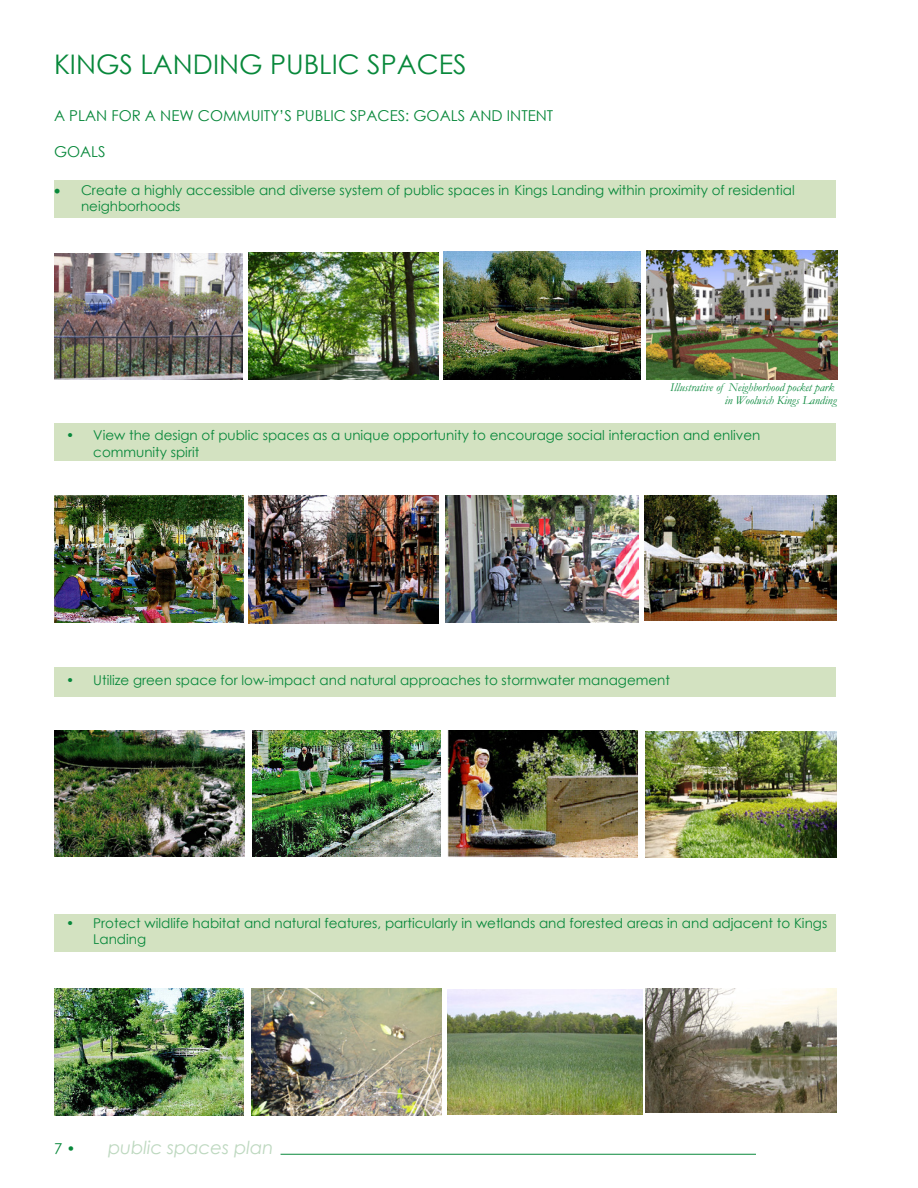
<style>
.page{position:relative;width:918px;height:1188px;background:#fff}
.page>*{position:absolute;margin:0;border:0;box-sizing:border-box;transform-origin:0 0}
.t1{font:27px "Century Gothic";color:#08883b}
.t2{font:italic 18px "Century Gothic";color:#bdd8bf}
.t3{font:15px "Century Gothic";color:#08883b}
.t4{font:13.5px/16.2px "Century Gothic";color:#08883b}
.Body_Text{font:italic 12px "Garamond";color:#08883b}
</style>
<div class="page">
<div style="left:55px;top:423px;width:781px;height:37px;background:#d3e2c1"></div>
<div style="left:55px;top:181px;width:781px;height:37px;background:#d3e2c1"></div>
<div style="left:55px;top:667px;width:781px;height:30px;background:#d3e2c1"></div>
<div style="left:55px;top:914px;width:781px;height:37px;background:#d3e2c1"></div>
<img style="left:54px;top:495px;width:189px;height:127px">
<img style="left:54px;top:730px;width:191px;height:126px">
<img style="left:252px;top:731px;width:189px;height:126px">
<img style="left:447px;top:730px;width:191px;height:128px">
<img style="left:54px;top:989px;width:190px;height:126px">
<img style="left:446px;top:495px;width:193px;height:127px">
<img style="left:646px;top:251px;width:191px;height:129px">
<img style="left:443px;top:251px;width:198px;height:129px">
<img style="left:644px;top:495px;width:193px;height:126px">
<img style="left:249px;top:253px;width:190px;height:126px">
<img style="left:645px;top:731px;width:192px;height:126px">
<img style="left:251px;top:989px;width:191px;height:126px">
<img style="left:54px;top:253px;width:188px;height:127px">
<img style="left:448px;top:989px;width:195px;height:125px">
<img style="left:646px;top:988px;width:191px;height:125px">
<img style="left:248px;top:495px;width:190px;height:129px">
<hr style="left:281px;top:1154px;width:475px;height:1px;background:#08883b">
<p class="t1" style="left:54px;top:46px;width:414px">KINGS LANDING PUBLIC SPACES</p>
<p class="t3" style="left:54px;top:105px;width:501px">A PLAN FOR A NEW COMMUITY’S PUBLIC SPACES: GOALS AND INTENT</p>
<p class="t3" style="left:54px;top:141px;width:53px">GOALS</p>
<p class="t4" style="left:81px;top:182px;width:715px;text-indent:-27px">• Create a highly accessible and diverse system of public spaces in Kings Landing within proximity of residential neighborhoods</p>
<p class="Body_Text" style="left:670px;top:379px;width:166px">Illustrative of Neighborhood pocket park</p>
<p class="Body_Text" style="left:725px;top:392px;width:113px">in Woolwich Kings Landing</p>
<p class="t4" style="left:93px;top:427px;width:669px;text-indent:-27px">• View the design of public spaces as a unique opportunity to encourage social interaction and enliven community spirit</p>
<p class="t4" style="left:66px;top:672px;width:605px">• Utilize green space for low-impact and natural approaches to stormwater management</p>
<p class="t4" style="left:93px;top:915px;width:735px;text-indent:-27px">• Protect wildlife habitat and natural features, particularly in wetlands and forested areas in and adjacent to Kings<br>Landing</p>
<p class="t3" style="left:54px;top:1138px;width:23px">7 •</p>
<h2 class="t2" style="left:108px;top:1135px;width:167px">public spaces plan</h2>
</div>
